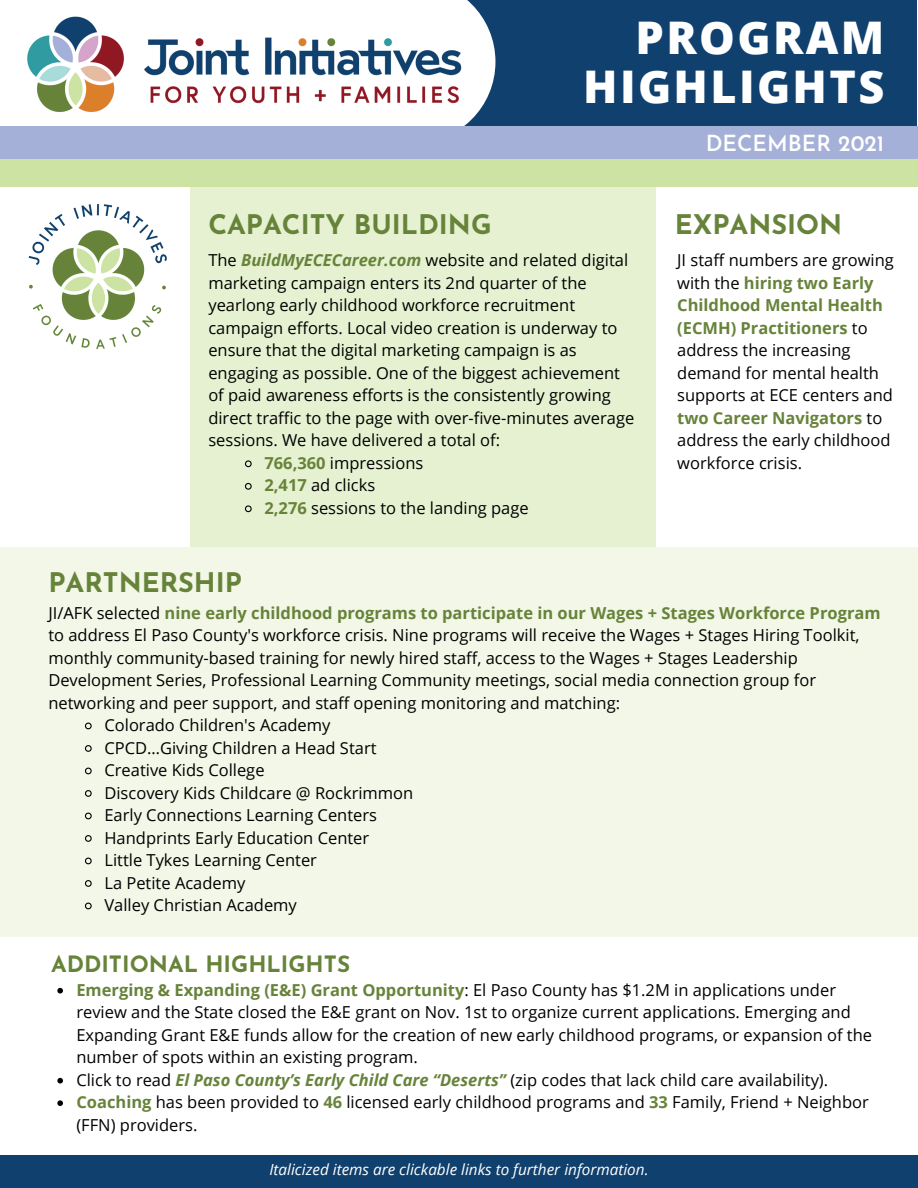
<style>
.page{position:relative;width:918px;height:1188px;background:#fff}
.page>*{position:absolute;margin:0;border:0;box-sizing:border-box;transform-origin:0 0}
.t1{font:800 45px/48.3px "Open Sans";letter-spacing:.05em;color:#fff;text-align:right}
.t2{font:700 27px "Josefin Sans";color:#67833a}
.t3{font:700 22.5px "Josefin Sans";color:#67833a}
.t4{font:600 22.2px "Josefin Sans";color:#fff}
.t5{font:16.5px/22.5px "Open Sans";color:#000}
.t6{font:italic 15.3px "Open Sans";color:#fff}
.s1{font-weight:700;font-style:italic;color:#67833a}
.s2{font-weight:700;color:#67833a}
</style>
<div class="page">
<div style="left:0;top:547px;width:918px;height:389px;background:#f2f7e7"></div>
<div style="left:0;top:157px;width:918px;height:29px;background:#cde3a3"></div>
<img style="left:28px;top:204px;width:139px;height:145px">
<div style="left:459px;top:0;width:458px;height:127px;background:#10406d"></div>
<svg style="left:332px;top:0;width:163px;height:127px"></svg>
<img style="left:27px;top:12px;width:447px;height:107px">
<div style="left:0;top:127px;width:918px;height:32px;background:#a5b0d8"></div>
<div style="left:190px;top:186px;width:466px;height:361px;background:#e6f1d1"></div>
<div style="left:0;top:1155px;width:918px;height:33px;background:#10406d"></div>
<svg style="left:85px;top:722px;width:7px;height:8px"></svg>
<svg style="left:84px;top:745px;width:8px;height:7px"></svg>
<svg style="left:85px;top:767px;width:7px;height:8px"></svg>
<svg style="left:84px;top:790px;width:8px;height:7px"></svg>
<svg style="left:85px;top:812px;width:7px;height:8px"></svg>
<svg style="left:84px;top:835px;width:8px;height:7px"></svg>
<svg style="left:85px;top:857px;width:7px;height:8px"></svg>
<svg style="left:84px;top:880px;width:8px;height:7px"></svg>
<svg style="left:85px;top:902px;width:7px;height:8px"></svg>
<svg style="left:244px;top:460px;width:8px;height:8px"></svg>
<svg style="left:244px;top:482px;width:8px;height:8px"></svg>
<svg style="left:244px;top:505px;width:8px;height:8px"></svg>
<svg style="left:57px;top:988px;width:6px;height:6px"></svg>
<svg style="left:57px;top:1078px;width:6px;height:6px"></svg>
<svg style="left:57px;top:1100px;width:6px;height:6px"></svg>
<p class="t1" style="left:583px;top:13px;width:303px">PROGRAM<br>HIGHLIGHTS</p>
<p class="t2" style="left:208px;top:214px;width:285px">CAPACITY BUILDING</p>
<p class="t5" style="left:208px;top:249px;width:427px">The <span class="s1">BuildMyECECareer.com</span> website and related digital marketing campaign enters its 2nd quarter of the yearlong early childhood workforce recruitment campaign efforts. Local video creation is underway to ensure that the digital marketing campaign is as engaging as possible. One of the biggest achievement of paid awareness efforts is the consistently growing direct traffic to the page with over-five-minutes average sessions. We have delivered a total of:</p>
<p class="t2" style="left:48px;top:572px;width:195px">PARTNERSHIP</p>
<p class="t5" style="left:264px;top:451px;width:160px"><span class="s2">766,360</span> impressions</p>
<p class="t5" style="left:264px;top:474px;width:112px"><span class="s2">2,417</span> ad clicks</p>
<p class="t5" style="left:264px;top:496px;width:266px"><span class="s2">2,276</span> sessions to the landing page</p>
<p class="t4" style="left:706px;top:134px;width:180px">DECEMBER 2021</p>
<p class="t2" style="left:675px;top:214px;width:169px">EXPANSION</p>
<p class="t5" style="left:677px;top:249px;width:218px">JI staff numbers are growing with the <span class="s2">hiring two Early<br>Childhood Mental Health (ECMH) Practitioners</span> to address the increasing demand for mental health supports at ECE centers and <span class="s2">two Career Navigators</span> to address the early childhood workforce crisis.</p>
<p class="t5" style="left:48px;top:601px;width:834px">JI/AFK selected <span class="s2">nine early childhood programs to participate in our Wages + Stages Workforce Program </span>to address El Paso County's workforce crisis. Nine programs will receive the Wages + Stages Hiring Toolkit, monthly community-based training for newly hired staff, access to the Wages + Stages Leadership Development Series, Professional Learning Community meetings, social media connection group for networking and peer support, and staff opening monitoring and matching:</p>
<p class="t5" style="left:104px;top:713px;width:228px">Colorado Children's Academy</p>
<p class="t5" style="left:104px;top:736px;width:274px">CPCD…Giving Children a Head Start</p>
<p class="t5" style="left:104px;top:758px;width:162px">Creative Kids College</p>
<p class="t5" style="left:104px;top:781px;width:310px">Discovery Kids Childcare @ Rockrimmon</p>
<p class="t5" style="left:104px;top:803px;width:274px">Early Connections Learning Centers</p>
<p class="t5" style="left:104px;top:826px;width:266px">Handprints Early Education Center</p>
<p class="t5" style="left:104px;top:848px;width:214px">Little Tykes Learning Center</p>
<p class="t5" style="left:104px;top:871px;width:142px">La Petite Academy</p>
<p class="t5" style="left:104px;top:893px;width:194px">Valley Christian Academy</p>
<p class="t3" style="left:51px;top:955px;width:301px">ADDITIONAL HIGHLIGHTS</p>
<p class="t5" style="left:76px;top:978px;width:797px"><span class="s2">Emerging &amp; Expanding (E&amp;E) Grant Opportunity</span>: El Paso County has $1.2M in applications under review and the State closed the E&amp;E grant on Nov. 1st to organize current applications. Emerging and Expanding Grant E&amp;E funds allow for the creation of new early childhood programs, or expansion of the number of spots within an existing program.</p>
<p class="t5" style="left:76px;top:1068px;width:753px">Click to read <span class="s1">El Paso County’s Early Child Care “Deserts”</span> (zip codes that lack child care availability).</p>
<p class="t5" style="left:76px;top:1091px;width:794px"><span class="s2">Coaching</span> has been provided to <span class="s2">46</span> licensed early childhood programs and <span class="s2">33</span> Family, Friend + Neighbor (FFN) providers.</p>
<p class="t6" style="left:269px;top:1159px;width:381px">Italicized items are clickable links to further information.</p>
</div>
